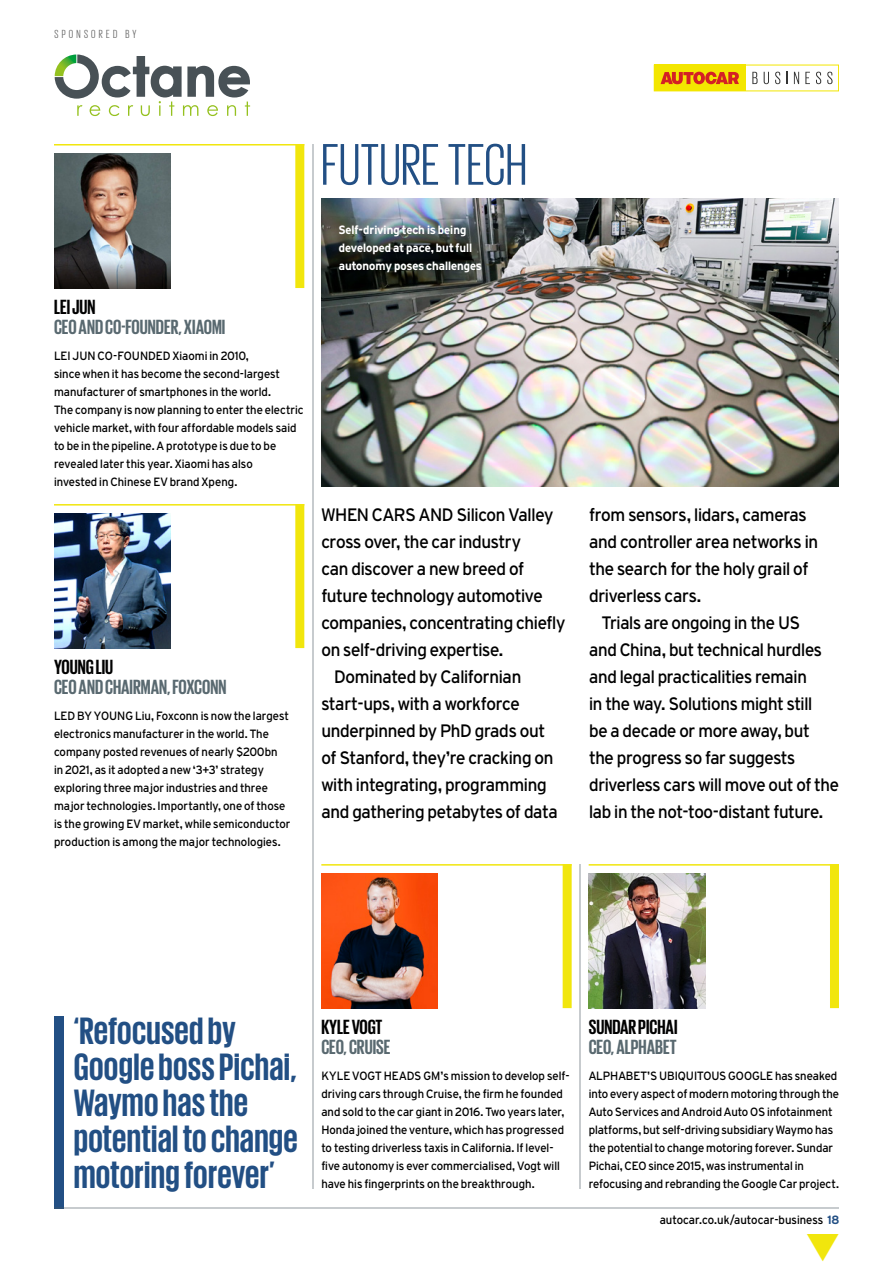
<style>
.page{position:relative;width:893px;height:1263px;background:#fff}
.page>*{position:absolute;margin:0;border:0;box-sizing:border-box;transform-origin:0 0}
.t1{font:60px "Giorgio Sans";letter-spacing:.01em;color:#224f84}
.t2{font:700 39px/36px "Giorgio Sans";letter-spacing:.01em;color:#224f84}
.t3{font:700 21px "Giorgio Sans";color:#596970}
.t4{font:700 21px "Giorgio Sans";color:#000}
.t5{font:18px/27px "Autocar Sans";letter-spacing:-.015em;color:#000}
.t6{font:12px/18px "Autocar Sans";color:#000}
.t7{font:700 12px/18px "Autocar Sans";color:#fff}
.t8{font:12px "Giorgio Sans";letter-spacing:.275em;color:#666}
.s1{font-weight:700;color:#224f84}
</style>
<div class="page">
<svg style="left:55px;top:54px;width:195px;height:62px"></svg>
<img style="left:54px;top:153px;width:117px;height:135px">
<img style="left:54px;top:513px;width:117px;height:135px">
<img style="left:321px;top:198px;width:518px;height:288px">
<hr style="left:54px;top:144px;width:250px;height:2px;background:#f1e60d">
<hr style="left:54px;top:504px;width:250px;height:2px;background:#f1e60d">
<div style="left:54px;top:1017px;width:9px;height:192px;background:#224f84"></div>
<hr style="left:63px;top:1207px;width:776px;height:2px;background:#c7cbce">
<svg style="left:54px;top:1207px;width:9px;height:2px"></svg>
<img style="left:321px;top:873px;width:117px;height:135px">
<img style="left:589px;top:873px;width:116px;height:135px">
<hr style="left:321px;top:864px;width:251px;height:2px;background:#f1e60d">
<hr style="left:589px;top:864px;width:250px;height:2px;background:#f1e60d">
<hr style="left:579px;top:864px;width:2px;height:324px;background:#c7cbce">
<hr style="left:312px;top:144px;width:2px;height:1044px;background:#c7cbce">
<div style="left:295px;top:144px;width:9px;height:144px;background:#f1e60d"></div>
<div style="left:295px;top:504px;width:9px;height:144px;background:#f1e60d"></div>
<div style="left:563px;top:864px;width:9px;height:144px;background:#f1e60d"></div>
<div style="left:830px;top:864px;width:9px;height:144px;background:#f1e60d"></div>
<div style="left:654px;top:65px;width:92px;height:26px;background:#f3e600"></div>
<div style="left:654px;top:65px;width:185px;height:26px;border:1px solid #f3e600"></div>
<svg style="left:752px;top:72px;width:5px;height:12px"></svg>
<svg style="left:764px;top:72px;width:5px;height:12px"></svg>
<svg style="left:775px;top:72px;width:5px;height:12px"></svg>
<svg style="left:787px;top:72px;width:1px;height:12px"></svg>
<svg style="left:794px;top:72px;width:5px;height:12px"></svg>
<svg style="left:805px;top:72px;width:5px;height:12px"></svg>
<svg style="left:816px;top:72px;width:5px;height:12px"></svg>
<svg style="left:827px;top:72px;width:5px;height:12px"></svg>
<svg style="left:661px;top:72px;width:78px;height:12px"></svg>
<p class="t8" style="left:54px;top:28px;width:83px">SPONSORED BY</p>
<h3 class="t4" style="left:54px;top:297px;width:43px">LEI JUN</h3>
<h3 class="t3" style="left:54px;top:316px;width:173px">CEO AND CO-FOUNDER, XIAOMI</h3>
<p class="t6" style="left:54px;top:346px;width:251px">LEI JUN CO-FOUNDED Xiaomi in 2010,<br>since when it has become the second-largest manufacturer of smartphones in the world.<br>The company is now planning to enter the electric vehicle market, with four affordable models said to be in the pipeline. A prototype is due to be revealed later this year. Xiaomi has also<br>invested in Chinese EV brand Xpeng.</p>
<h3 class="t4" style="left:54px;top:657px;width:61px">YOUNG LIU</h3>
<h3 class="t3" style="left:54px;top:676px;width:174px">CEO AND CHAIRMAN, FOXCONN</h3>
<p class="t6" style="left:54px;top:706px;width:238px">LED BY YOUNG Liu, Foxconn is now the largest electronics manufacturer in the world. The company posted revenues of nearly $200bn<br>in 2021, as it adopted a new ‘3+3’ strategy exploring three major industries and three major technologies. Importantly, one of those is the growing EV market, while semiconductor production is among the major technologies.</p>
<h1 class="t1" style="left:321px;top:135px;width:207px">FUTURE TECH</h1>
<p class="t7" style="left:339px;top:221px;width:145px">Self-driving tech is being developed at pace, but full autonomy poses challenges</p>
<h3 class="t5" style="left:321px;top:500px;width:233px">WHEN CARS AND Silicon Valley</h3>
<h3 class="t5" style="left:321px;top:527px;width:201px">cross over, the car industry</h3>
<h3 class="t5" style="left:321px;top:554px;width:205px">can discover a new breed of</h3>
<h3 class="t5" style="left:321px;top:581px;width:223px">future technology automotive</h3>
<h3 class="t5" style="left:321px;top:608px;width:246px">companies, concentrating chiefly</h3>
<h3 class="t5" style="left:321px;top:635px;width:184px">on self-driving expertise.</h3>
<h3 class="t5" style="left:334px;top:662px;width:189px">Dominated by Californian</h3>
<h3 class="t5" style="left:321px;top:689px;width:200px">start-ups, with a workforce</h3>
<h3 class="t5" style="left:321px;top:716px;width:225px">underpinned by PhD grads out</h3>
<h3 class="t5" style="left:321px;top:743px;width:234px">of Stanford, they’re cracking on</h3>
<h3 class="t5" style="left:321px;top:770px;width:227px">with integrating, programming</h3>
<h3 class="t5" style="left:321px;top:797px;width:238px">and gathering petabytes of data</h3>
<h3 class="t5" style="left:589px;top:500px;width:231px">from sensors, lidars, cameras and controller area networks in the search for the holy grail of driverless cars.</h3>
<p class="t5" style="left:589px;top:608px;width:251px;text-indent:13px">Trials are ongoing in the US<br>and China, but technical hurdles and legal practicalities remain<br>in the way. Solutions might still<br>be a decade or more away, but<br>the progress so far suggests driverless cars will move out of the lab in the not-too-distant future.</p>
<h2 class="t2" style="left:74px;top:1011px;width:226px">‘Refocused by<br>Google boss Pichai,<br>Waymo has the potential to change motoring forever’</h2>
<h3 class="t4" style="left:321px;top:1017px;width:63px">KYLE VOGT</h3>
<h3 class="t3" style="left:321px;top:1036px;width:71px">CEO, CRUISE</h3>
<h3 class="t4" style="left:589px;top:1017px;width:90px">SUNDAR PICHAI</h3>
<h3 class="t3" style="left:589px;top:1036px;width:89px">CEO, ALPHABET</h3>
<p class="t6" style="left:321px;top:1066px;width:250px">KYLE VOGT HEADS GM’s mission to develop self&shy;driving cars through Cruise, the firm he founded and sold to the car giant in 2016. Two years later, Honda joined the venture, which has progressed to testing driverless taxis in California. If level&shy;five autonomy is ever commercialised, Vogt will have his fingerprints on the breakthrough.</p>
<p class="t6" style="left:589px;top:1066px;width:252px">ALPHABET’S UBIQUITOUS GOOGLE has sneaked into every aspect of modern motoring through the Auto Services and Android Auto OS infotainment platforms, but self-driving subsidiary Waymo has the potential to change motoring forever. Sundar Pichai, CEO since 2015, was instrumental in refocusing and rebranding the Google Car project.</p>
<p class="t6" style="left:660px;top:1210px;width:181px">autocar.co.uk/autocar-business <span class="s1">18</span></p>
</div>
